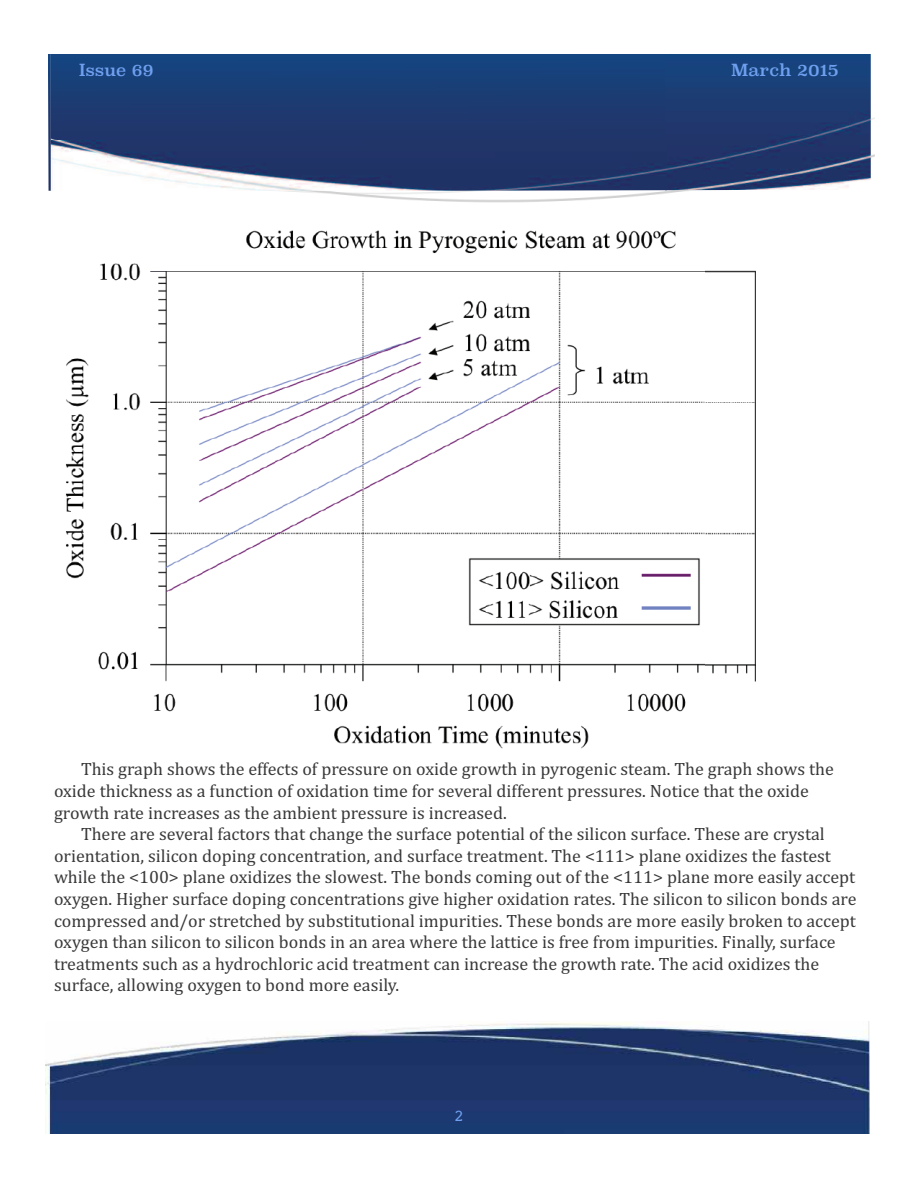
<style>
.page{position:relative;width:918px;height:1188px;background:#fff}
.page>*{position:absolute;margin:0;border:0;box-sizing:border-box;transform-origin:0 0}
.t1{font:18px/21.6px "Cambria";color:#39383a}
.t2{font:16.5px "Superclarendon";color:#6fa0ef}
.t3{font:16.5px "Courier";color:#6fa0ef}
</style>
<div class="page">
<img style="left:48px;top:54px;width:3px;height:137px">
<img style="left:51px;top:54px;width:820px;height:137px">
<img style="left:45px;top:1022px;width:825px;height:112px">
<img style="left:66px;top:230px;width:690px;height:519px">
<p class="t2" style="left:79px;top:59px;width:76px">Issue 69</p>
<p class="t2" style="left:731px;top:59px;width:109px">March 2015</p>
<p class="t1" style="left:54px;top:758px;width:781px;text-indent:27px">This graph shows the effects of pressure on oxide growth in pyrogenic steam. The graph shows the oxide thickness as a function of oxidation time for several different pressures. Notice that the oxide growth rate increases as the ambient pressure is increased.</p>
<p class="t1" style="left:54px;top:823px;width:804px;text-indent:27px">There are several factors that change the surface potential of the silicon surface. These are crystal orientation, silicon doping concentration, and surface treatment. The &lt;111&gt; plane oxidizes the fastest while the &lt;100&gt; plane oxidizes the slowest. The bonds coming out of the &lt;111&gt; plane more easily accept oxygen. Higher surface doping concentrations give higher oxidation rates. The silicon to silicon bonds are compressed and/or stretched by substitutional impurities. These bonds are more easily broken to accept oxygen than silicon to silicon bonds in an area where the lattice is free from impurities. Finally, surface treatments such as a hydrochloric acid treatment can increase the growth rate. The acid oxidizes the surface, allowing oxygen to bond more easily.</p>
<p class="t3" style="left:454px;top:1106px;width:11px">2</p>
</div>
